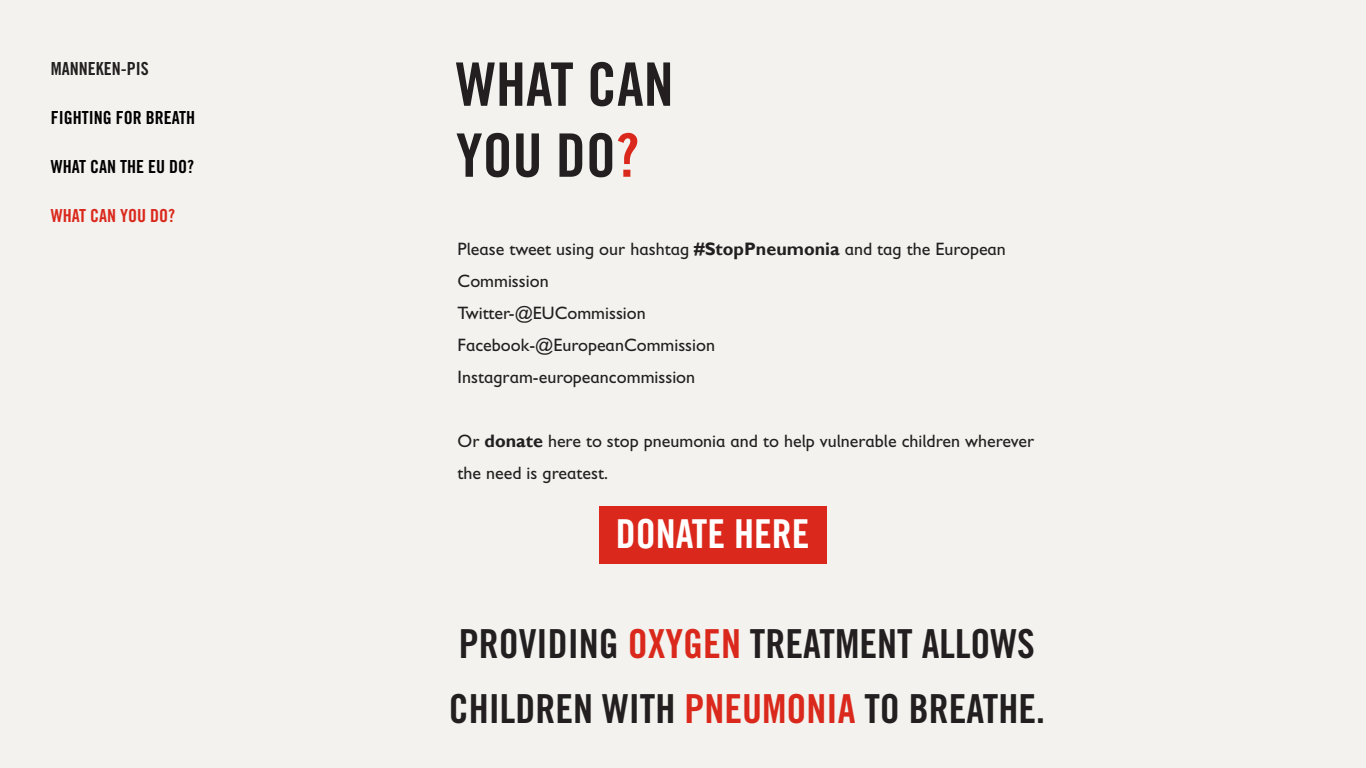
<style>
.page{position:relative;width:1366px;height:768px;background:#f3f2ee}
.page>*{position:absolute;margin:0;border:0;box-sizing:border-box;transform-origin:0 0}
.t1{font:60px/71px "Trade Gothic LT Com Bd Cn 20";color:#231f20}
.t2{font:40px/65px "Trade Gothic LT Std Bd Cn 20";color:#231f20}
.t3{font:40px "Trade Gothic LT Com Bd Cn 20";color:#fff}
.t4{font:18px/32px "Gill Sans Infant Std";color:#231f20}
.t5{font:18px "Trade Gothic LT Std Bd Cn 20";color:#000}
.t6{font:18px "Trade Gothic LT Std Bd Cn 20";color:#da291c}
.t7{font:18px "Trade Gothic LT Std Bd Cn 20";color:#231f20}
.s1{color:#da291c}
.s2{font-family:"Gill Sans";font-weight:700}
</style>
<div class="page">
<div style="left:599px;top:506px;width:228px;height:58px;background:#da291c"></div>
<p class="t7" style="left:51px;top:58px;width:99px">MANNEKEN-PIS</p>
<p class="t5" style="left:51px;top:107px;width:146px">FIGHTING FOR BREATH</p>
<p class="t5" style="left:51px;top:156px;width:145px">WHAT CAN THE EU DO?</p>
<p class="t6" style="left:51px;top:205px;width:126px">WHAT CAN YOU DO?</p>
<h1 class="t1" style="left:456px;top:48px;width:219px">WHAT CAN<br>YOU DO<span class="s1">?</span></h1>
<p class="t4" style="left:458px;top:233px;width:550px">Please tweet using our hashtag <span class="s2">#StopPneumonia</span> and tag the European Commission<br>Twitter-@EUCommission<br>Facebook-@EuropeanCommission<br>Instagram-europeancommission</p>
<p class="t4" style="left:458px;top:425px;width:578px">Or <span class="s2">donate</span> here to stop pneumonia and to help vulnerable children wherever the need is greatest.</p>
<h2 class="t3" style="left:616px;top:509px;width:195px">DONATE HERE</h2>
<h2 class="t2" style="left:449px;top:611px;width:598px">PROVIDING <span class="s1">OXYGEN</span> TREATMENT ALLOWS<br>CHILDREN WITH <span class="s1">PNEUMONIA</span> TO BREATHE.</h2>
</div>
